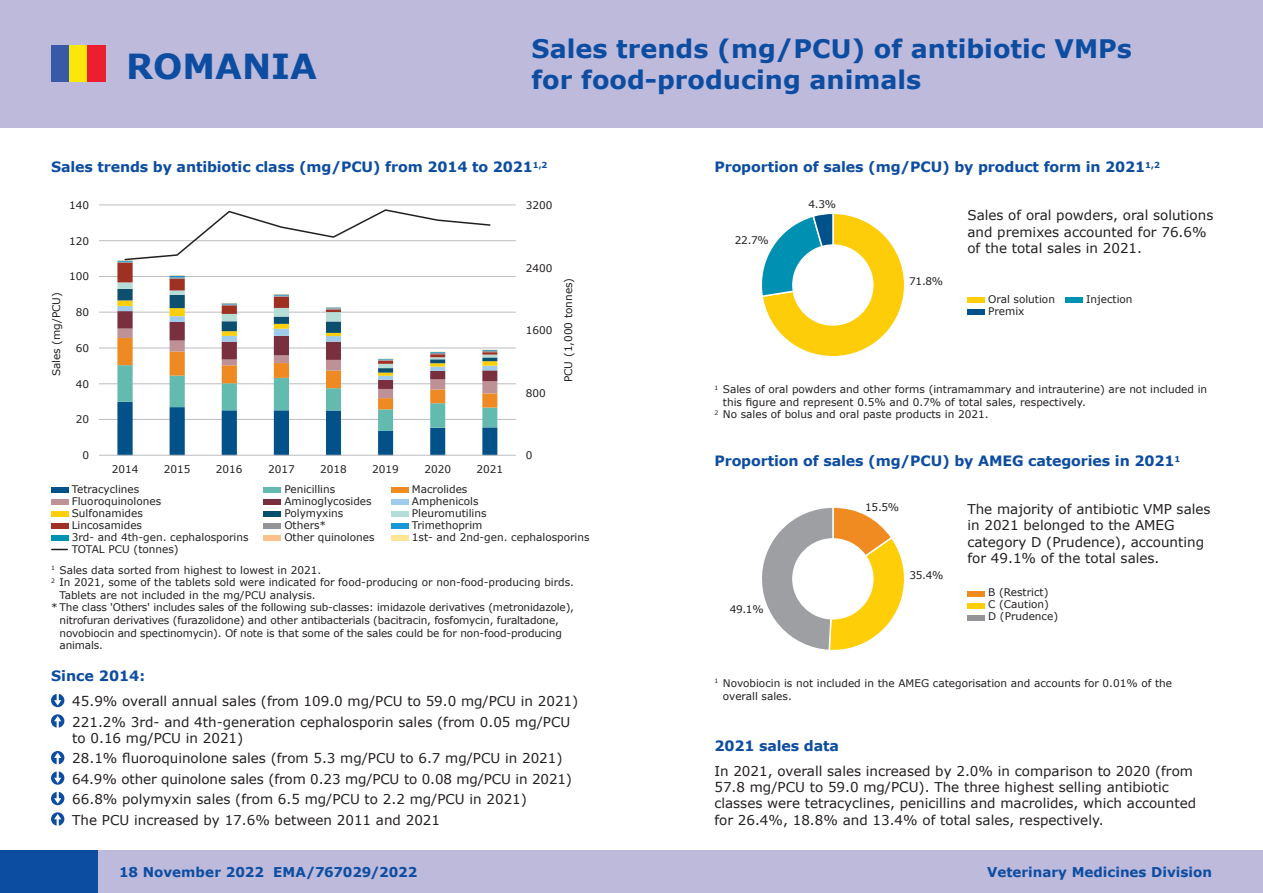
<style>
.page{position:relative;width:1263px;height:893px;background:#fff}
.page>*{position:absolute;margin:0;border:0;box-sizing:border-box;transform-origin:0 0}
.t1{font:700 34.5px "Verdana";color:#0d4da1}
.t2{font:700 25.5px "Verdana";color:#0d4da1}
.t3{font:700 14.25px "Verdana";letter-spacing:-.01em;color:#0d4da1}
.t4{font:13.5px/16.2px "Verdana";color:#231f20}
.t5{font:700 13.5px "Verdana";color:#0d4da1}
.t6{font:10.5px/12.6px "Verdana";color:#231f20}
</style>
<div class="page">
<svg style="left:762px;top:214px;width:142px;height:142px"></svg>
<div style="left:793px;top:245px;width:80px;height:80px;background:#fff;border-radius:50%"></div>
<div style="left:792px;top:244px;width:81px;height:82px;border:1px solid #fff;border-radius:50%"></div>
<div style="left:967px;top:297px;width:17px;height:6px;background:#fece08"></div>
<div style="left:967px;top:309px;width:17px;height:6px;background:#01528a"></div>
<div style="left:1065px;top:297px;width:17px;height:6px;background:#0092b3"></div>
<svg style="left:762px;top:507px;width:142px;height:143px"></svg>
<div style="left:793px;top:539px;width:80px;height:80px;background:#fff;border-radius:50%"></div>
<div style="left:792px;top:538px;width:81px;height:81px;border:1px solid #fff;border-radius:50%"></div>
<div style="left:967px;top:591px;width:17px;height:5px;background:#f08b21"></div>
<div style="left:967px;top:603px;width:17px;height:5px;background:#fece08"></div>
<div style="left:967px;top:615px;width:17px;height:5px;background:#939598"></div>
<div style="left:0;top:0;width:1263px;height:128px;background:#bdbadb"></div>
<div style="left:0;top:850px;width:1263px;height:43px;background:#bdbadb"></div>
<div style="left:0;top:850px;width:98px;height:43px;background:#0d4da1"></div>
<hr style="left:99px;top:419px;width:417px;height:1px;background:#bcbdc0">
<hr style="left:99px;top:383px;width:417px;height:1px;background:#bcbdc0">
<hr style="left:99px;top:348px;width:417px;height:1px;background:#bcbdc0">
<hr style="left:99px;top:312px;width:417px;height:1px;background:#bcbdc0">
<hr style="left:99px;top:276px;width:417px;height:1px;background:#bcbdc0">
<hr style="left:99px;top:240px;width:417px;height:1px;background:#bcbdc0">
<hr style="left:99px;top:205px;width:417px;height:1px;background:#bcbdc0">
<hr style="left:99px;top:455px;width:417px;height:1px;background:#bcbdc0">
<svg style="left:117px;top:209px;width:380px;height:246px"></svg>
<svg style="left:51px;top:694px;width:13px;height:13px"></svg>
<svg style="left:51px;top:714px;width:13px;height:14px"></svg>
<svg style="left:51px;top:751px;width:13px;height:13px"></svg>
<svg style="left:51px;top:771px;width:13px;height:14px"></svg>
<svg style="left:51px;top:792px;width:13px;height:13px"></svg>
<svg style="left:51px;top:812px;width:13px;height:14px"></svg>
<div style="left:51px;top:487px;width:17px;height:6px;background:#01528a"></div>
<div style="left:264px;top:487px;width:17px;height:6px;background:#63bbaf"></div>
<div style="left:391px;top:487px;width:17px;height:6px;background:#f08b21"></div>
<div style="left:51px;top:499px;width:17px;height:6px;background:#bf9297"></div>
<div style="left:264px;top:499px;width:17px;height:6px;background:#7a2f3e"></div>
<div style="left:391px;top:499px;width:17px;height:6px;background:#9fcbec"></div>
<div style="left:51px;top:511px;width:17px;height:6px;background:#fece08"></div>
<div style="left:264px;top:511px;width:17px;height:6px;background:#014e6d"></div>
<div style="left:391px;top:511px;width:17px;height:6px;background:#b3ddd7"></div>
<div style="left:51px;top:523px;width:17px;height:6px;background:#9e3123"></div>
<div style="left:264px;top:523px;width:17px;height:6px;background:#939598"></div>
<div style="left:391px;top:523px;width:17px;height:6px;background:#1898d6"></div>
<div style="left:51px;top:535px;width:17px;height:6px;background:#0092b3"></div>
<div style="left:264px;top:535px;width:17px;height:6px;background:#fcc289"></div>
<div style="left:391px;top:535px;width:17px;height:6px;background:#ffe493"></div>
<svg style="left:52px;top:549px;width:15px;height:1px"></svg>
<div style="left:51px;top:45px;width:18px;height:37px;background:#3759a7"></div>
<div style="left:69px;top:45px;width:19px;height:37px;background:#fbe70c"></div>
<div style="left:88px;top:45px;width:18px;height:37px;background:#ee1e31"></div>
<p class="t1" style="left:126px;top:44px;width:192px">ROMANIA</p>
<p class="t2" style="left:531px;top:32px;width:602px">Sales trends (mg/PCU) of antibiotic VMPs</p>
<p class="t2" style="left:531px;top:63px;width:391px">for food-producing animals</p>
<p class="t3" style="left:51px;top:158px;width:498px">Sales trends by antibiotic class (mg/PCU) from 2014 to 2021<sup>1,2</sup></p>
<p class="t3" style="left:714px;top:158px;width:447px">Proportion of sales (mg/PCU) by product form in 2021<sup>1,2</sup></p>
<p class="t4" style="left:967px;top:208px;width:247px">Sales of oral powders, oral solutions and premixes accounted for 76.6% of the total sales in 2021.</p>
<p class="t6" style="left:808px;top:198px;width:29px">4.3%</p>
<p class="t6" style="left:69px;top:199px;width:22px">140</p>
<p class="t6" style="left:526px;top:199px;width:28px">3200</p>
<p class="t6" style="left:735px;top:234px;width:35px">22.7%</p>
<p class="t6" style="left:69px;top:235px;width:22px">120</p>
<p class="t6" style="left:50px;top:376px;width:86px;rotate:-90deg">Sales (mg/PCU)</p>
<p class="t6" style="left:69px;top:270px;width:22px">100</p>
<p class="t6" style="left:76px;top:306px;width:15px">80</p>
<p class="t6" style="left:76px;top:342px;width:15px">60</p>
<p class="t6" style="left:76px;top:378px;width:15px">40</p>
<p class="t6" style="left:76px;top:413px;width:15px">20</p>
<p class="t6" style="left:526px;top:262px;width:28px">2400</p>
<p class="t6" style="left:526px;top:324px;width:28px">1600</p>
<p class="t6" style="left:526px;top:387px;width:22px">800</p>
<p class="t6" style="left:562px;top:382px;width:106px;rotate:-90deg">PCU (1,000 tonnes)</p>
<p class="t6" style="left:82px;top:449px;width:8px">0</p>
<p class="t6" style="left:112px;top:463px;width:28px">2014</p>
<p class="t6" style="left:164px;top:463px;width:28px">2015</p>
<p class="t6" style="left:216px;top:463px;width:28px">2016</p>
<p class="t6" style="left:268px;top:463px;width:28px">2017</p>
<p class="t6" style="left:320px;top:463px;width:28px">2018</p>
<p class="t6" style="left:372px;top:463px;width:28px">2019</p>
<p class="t6" style="left:424px;top:463px;width:28px">2020</p>
<p class="t6" style="left:476px;top:463px;width:28px">2021</p>
<p class="t6" style="left:526px;top:449px;width:8px">0</p>
<p class="t6" style="left:72px;top:483px;width:69px">Tetracyclines</p>
<p class="t6" style="left:284px;top:483px;width:52px">Penicillins</p>
<p class="t6" style="left:412px;top:483px;width:57px">Macrolides</p>
<p class="t6" style="left:72px;top:495px;width:91px">Fluoroquinolones</p>
<p class="t6" style="left:284px;top:495px;width:89px">Aminoglycosides</p>
<p class="t6" style="left:412px;top:495px;width:68px">Amphenicols</p>
<p class="t6" style="left:72px;top:507px;width:73px">Sulfonamides</p>
<p class="t6" style="left:284px;top:507px;width:61px">Polymyxins</p>
<p class="t6" style="left:412px;top:507px;width:76px">Pleuromutilins</p>
<p class="t6" style="left:72px;top:519px;width:72px">Lincosamides</p>
<p class="t6" style="left:284px;top:519px;width:43px">Others*</p>
<p class="t6" style="left:412px;top:519px;width:72px">Trimethoprim</p>
<p class="t6" style="left:72px;top:531px;width:178px">3rd- and 4th-gen. cephalosporins</p>
<p class="t6" style="left:284px;top:531px;width:92px">Other quinolones</p>
<p class="t6" style="left:412px;top:531px;width:179px">1st- and 2nd-gen. cephalosporins</p>
<p class="t6" style="left:72px;top:543px;width:108px">TOTAL PCU (tonnes)</p>
<p class="t6" style="left:51px;top:564px;width:272px"><sup>1</sup> Sales data sorted from highest to lowest in 2021.</p>
<p class="t6" style="left:60px;top:576px;width:516px;text-indent:-9px"><sup>2</sup> In 2021, some of the tablets sold were indicated for food-producing or non-food-producing birds.<br>Tablets are not included in the mg/PCU analysis.</p>
<p class="t6" style="left:60px;top:601px;width:516px;text-indent:-9px">* The class 'Others' includes sales of the following sub-classes: imidazole derivatives (metronidazole), nitrofuran derivatives (furazolidone) and other antibacterials (bacitracin, fosfomycin, furaltadone, novobiocin and spectinomycin). Of note is that some of the sales could be for non-food-producing animals.</p>
<p class="t3" style="left:51px;top:667px;width:96px">Since 2014:</p>
<p class="t4" style="left:72px;top:693px;width:508px">45.9% overall annual sales (from 109.0 mg/PCU to 59.0 mg/PCU in 2021)</p>
<p class="t4" style="left:72px;top:714px;width:500px">221.2% 3rd- and 4th-generation cephalosporin sales (from 0.05 mg/PCU to 0.16 mg/PCU in 2021)</p>
<p class="t4" style="left:72px;top:750px;width:492px">28.1% fluoroquinolone sales (from 5.3 mg/PCU to 6.7 mg/PCU in 2021)</p>
<p class="t4" style="left:72px;top:771px;width:501px">64.9% other quinolone sales (from 0.23 mg/PCU to 0.08 mg/PCU in 2021)</p>
<p class="t4" style="left:72px;top:791px;width:456px">66.8% polymyxin sales (from 6.5 mg/PCU to 2.2 mg/PCU in 2021)</p>
<p class="t4" style="left:72px;top:812px;width:369px">The PCU increased by 17.6% between 2011 and 2021</p>
<p class="t6" style="left:909px;top:275px;width:35px">71.8%</p>
<p class="t6" style="left:988px;top:293px;width:68px">Oral solution</p>
<p class="t6" style="left:988px;top:305px;width:38px">Premix</p>
<p class="t6" style="left:1086px;top:293px;width:48px">Injection</p>
<p class="t6" style="left:723px;top:383px;width:486px;text-indent:-9px"><sup>1</sup> Sales of oral powders and other forms (intramammary and intrauterine) are not included in this figure and represent 0.5% and 0.7% of total sales, respectively.</p>
<p class="t6" style="left:714px;top:408px;width:276px"><sup>2</sup> No sales of bolus and oral paste products in 2021.</p>
<p class="t3" style="left:714px;top:452px;width:467px">Proportion of sales (mg/PCU) by AMEG categories in 2021<sup>1</sup></p>
<p class="t4" style="left:967px;top:501px;width:245px">The majority of antibiotic VMP sales in 2021 belonged to the AMEG category D (Prudence), accounting for 49.1% of the total sales.</p>
<p class="t6" style="left:865px;top:501px;width:35px">15.5%</p>
<p class="t6" style="left:730px;top:603px;width:35px">49.1%</p>
<p class="t6" style="left:909px;top:569px;width:35px">35.4%</p>
<p class="t6" style="left:988px;top:586px;width:62px">B (Restrict)</p>
<p class="t6" style="left:988px;top:598px;width:62px">C (Caution)</p>
<p class="t6" style="left:988px;top:610px;width:71px">D (Prudence)</p>
<p class="t6" style="left:723px;top:677px;width:451px;text-indent:-9px"><sup>1</sup> Novobiocin is not included in the AMEG categorisation and accounts for 0.01% of the overall sales.</p>
<p class="t3" style="left:714px;top:737px;width:126px">2021 sales data</p>
<p class="t4" style="left:714px;top:763px;width:483px">In 2021, overall sales increased by 2.0% in comparison to 2020 (from 57.8 mg/PCU to 59.0 mg/PCU). The three highest selling antibiotic classes were tetracyclines, penicillins and macrolides, which accounted for 26.4%, 18.8% and 13.4% of total sales, respectively.</p>
<p class="t5" style="left:119px;top:863px;width:300px">18 November 2022 EMA/767029/2022</p>
<p class="t5" style="left:987px;top:863px;width:226px">Veterinary Medicines Division</p>
</div>
